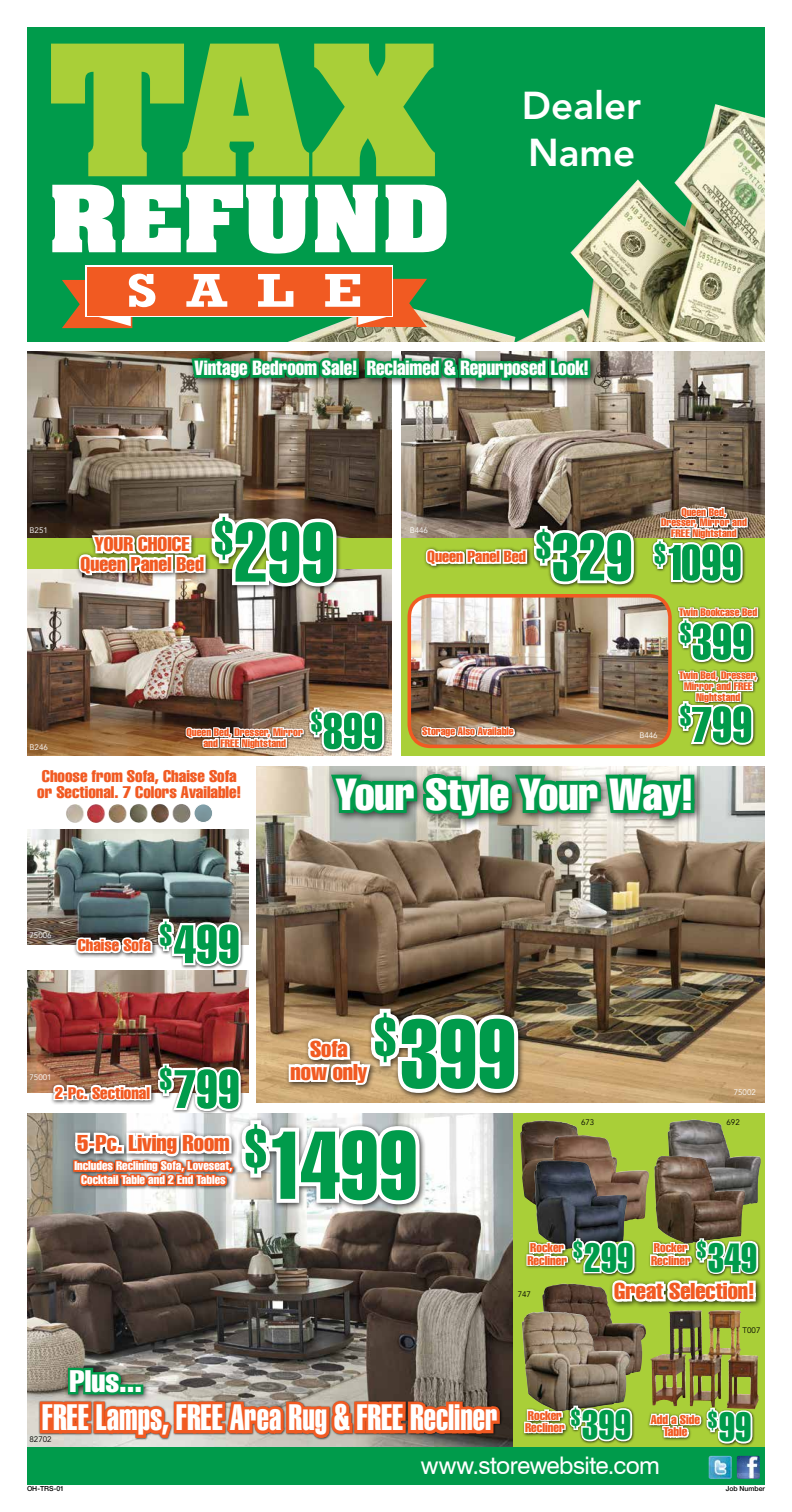
<style>
.page{position:relative;width:792px;height:1512px;background:#fff}
.page>*{position:absolute;margin:0;border:0;box-sizing:border-box;transform-origin:0 0}
.t1{font:700 154.8px "Aachen";color:#a9cf38;scale:1.16 1}
.t2{font:93.4px "Swiss 911 BT Extra Compressed";color:#009b4b;scale:1.1 1}
.t3{font:80.9px "Swiss 911 BT Extra Compressed";color:#009b4b;scale:1.1 1}
.t4{font:700 78.8px "Aachen";color:#fff;scale:1.16 1}
.t5{font:64.7px "Swiss 911 BT Extra Compressed";color:#009b4b;scale:1.1 1}
.t6{font:52.5px "Swiss 911 BT Extra Compressed";color:#009b4b;scale:1.1 1}
.t7{font:48.6px "Swiss 911 BT Extra Compressed";color:#009b4b;scale:1.1 1}
.t8{font:extra-condensed 43.7px "Swiss 911 BT";color:#fff;scale:1.08 1}
.t9{font:800 38.6px/46.3px "Avenir";color:#fff}
.t10{font:35.7px "Swiss 911 BT Extra Compressed";color:#fff}
.t11{font:extra-condensed 30.3px "Swiss 911 BT";color:#fff;scale:1.08 1}
.t12{font:24.3px "Swiss 721 BT";letter-spacing:-.025em;color:#fff}
.t13{font:extra-condensed 22.3px/22.3px "Swiss 911 BT";color:#f15a22;text-align:center;scale:1.08 1}
.t14{font:extra-condensed 20px "Swiss 911 BT";color:#fff}
.t15{font:extra-condensed 19.4px/19.4px "Swiss 911 BT";color:#f15a22;text-align:center;scale:1.08 1}
.t16{font:extra-condensed 16.4px/16.4px "Swiss 911 BT";color:#f15a22;scale:1.08 1}
.t17{font:extra-condensed 16.3px "Swiss 911 BT";color:#f15a22;scale:1.08 1}
.t18{font:extra-condensed 15.5px "Swiss 911 BT";color:#f15a22;scale:1.08 1}
.t19{font:extra-condensed 12.3px/12.3px "Swiss 911 BT";color:#f15a22;scale:1.08 1}
.t20{font:extra-condensed 12.1px/14px "Swiss 911 BT";color:#fff;text-align:center;scale:1.08 1}
.t21{font:extra-condensed 10.6px/10.6px "Swiss 911 BT";color:#f15a22;text-align:center;scale:1.08 1}
.t22{font:8px "Avenir";color:#fff}
.t23{font:8px "Avenir";color:#000}
.t24{font:500 7px "Helvetica Neue";color:#000}
.t25{font:500 6.9px "Helvetica Neue";color:#000}
.s1{font-family:"Swiss 911 BT Extra Compressed";font-stretch:normal;font-size:39.6px;color:#009b4b}
</style>
<div class="page">
<img style="left:401px;top:351px;width:364px;height:186px">
<div style="left:513px;top:1113px;width:252px;height:334px;background:#a9cf38"></div>
<img style="left:522px;top:1120px;width:56px;height:84px">
<img style="left:552px;top:1135px;width:97px;height:85px">
<img style="left:534px;top:1160px;width:95px;height:69px">
<img style="left:668px;top:1120px;width:93px;height:85px">
<img style="left:654px;top:1155px;width:92px;height:74px">
<img style="left:542px;top:1306px;width:104px;height:67px">
<img style="left:522px;top:1312px;width:109px;height:84px">
<img style="left:669px;top:1310px;width:62px;height:22px">
<div style="left:568px;top:1404px;width:67px;height:40px;background:#000;opacity:.75"></div>
<svg style="left:523px;top:1396px;width:111px;height:47px"></svg>
<div style="left:705px;top:1406px;width:50px;height:41px;background:#000;opacity:.75"></div>
<img style="left:648px;top:1332px;width:106px;height:113px">
<div style="left:608px;top:1276px;width:154px;height:32px;background:#9fc234"></div>
<svg style="left:525px;top:1229px;width:235px;height:77px"></svg>
<img style="left:27px;top:1113px;width:486px;height:334px">
<div style="left:238px;top:1116px;width:189px;height:95px;background:#000;opacity:.75"></div>
<svg style="left:37px;top:1298px;width:466px;height:149px"></svg>
<div style="left:27px;top:1447px;width:738px;height:38px;background:#009b4b"></div>
<img style="left:737px;top:1456px;width:23px;height:23px">
<img style="left:709px;top:1456px;width:23px;height:23px">
<img style="left:256px;top:766px;width:509px;height:336px">
<div style="left:326px;top:768px;width:379px;height:61px;background:#000;opacity:.75"></div>
<img style="left:27px;top:829px;width:221px;height:115px">
<img style="left:27px;top:970px;width:221px;height:123px">
<img style="left:157px;top:822px;width:28px;height:1px">
<div style="left:194px;top:804px;width:19px;height:19px;border:1px solid #fff;border-radius:50%"></div>
<div style="left:73px;top:934px;width:84px;height:24px;background:#000;opacity:.75"></div>
<div style="left:156px;top:917px;width:89px;height:53px;background:#000;opacity:.75"></div>
<svg style="left:75px;top:917px;width:168px;height:51px"></svg>
<img style="left:51px;top:1001px;width:471px;height:208px">
<div style="left:27px;top:27px;width:738px;height:315px;background:#009b4b"></div>
<img style="left:288px;top:104px;width:477px;height:238px">
<svg style="left:85px;top:266px;width:308px;height:51px"></svg>
<div style="left:87px;top:267px;width:304px;height:48px;background:#f15a22"></div>
<svg style="left:62px;top:274px;width:93px;height:54px"></svg>
<img style="left:27px;top:351px;width:365px;height:186px">
<img style="left:27px;top:570px;width:50px;height:186px">
<img style="left:186px;top:274px;width:407px;height:132px">
<div style="left:677px;top:606px;width:84px;height:14px;background:#a4c936"></div>
<img style="left:77px;top:471px;width:683px;height:351px">
<h1 class="t1" style="left:49px;top:-1px;width:336px">TAX</h1>
<h3 class="t4" style="left:49px;top:162px;width:347px">REFUND</h3>
<h3 class="t9" style="left:522px;top:83px;width:121px">Dealer<br>Name</h3>
<h3 class="t14" style="left:194px;top:357px;width:396px">Vintage Bedroom Sale! Reclaimed &amp; Repurposed Look!</h3>
<p class="t22" style="left:30px;top:526px;width:20px">B251</p>
<p class="t22" style="left:30px;top:743px;width:20px">B246</p>
<h3 class="t15" style="left:81px;top:535px;width:116px">YOUR CHOICE<br>Queen Panel Bed</h3>
<h3 class="t3" style="left:214px;top:507px;width:112px"><sup>$</sup>299</h3>
<p class="t21" style="left:187px;top:727px;width:109px">Queen Bed, Dresser, Mirror and FREE Nightstand</p>
<h3 class="t7" style="left:311px;top:704px;width:68px"><sup>$</sup>899</h3>
<p class="t22" style="left:410px;top:526px;width:20px">B446</p>
<h3 class="t18" style="left:427px;top:548px;width:93px">Queen Panel Bed</h3>
<p class="t21" style="left:422px;top:726px;width:86px">Storage Also Available</p>
<h3 class="t5" style="left:536px;top:521px;width:90px"><sup>$</sup>329</h3>
<p class="t21" style="left:661px;top:507px;width:81px">Queen Bed,<br>Dresser, Mirror and<br>FREE Nightstand</p>
<h3 class="t7" style="left:654px;top:535px;width:81px"><sup>$</sup>1099</h3>
<p class="t22" style="left:639px;top:730px;width:20px">B446</p>
<p class="t21" style="left:679px;top:607px;width:74px">Twin Bookcase Bed</p>
<h3 class="t7" style="left:680px;top:615px;width:68px"><sup>$</sup>399</h3>
<p class="t21" style="left:679px;top:670px;width:74px">Twin Bed, Dresser,<br>Mirror and FREE<br>Nightstand</p>
<h3 class="t7" style="left:680px;top:697px;width:68px"><sup>$</sup>799</h3>
<h3 class="t16" style="left:37px;top:768px;width:191px">Choose from Sofa, Chaise Sofa or Sectional. 7 Colors Available!</h3>
<h3 class="t8" style="left:337px;top:769px;width:332px">Your Style Your Way!</h3>
<p class="t22" style="left:30px;top:930px;width:24px">75006</p>
<h3 class="t17" style="left:78px;top:936px;width:69px">Chaise Sofa</h3>
<h3 class="t6" style="left:160px;top:915px;width:74px"><sup>$</sup>499</h3>
<p class="t22" style="left:30px;top:1072px;width:24px">75001</p>
<h3 class="t17" style="left:55px;top:1083px;width:90px">2-Pc. Sectional</h3>
<h3 class="t6" style="left:160px;top:1060px;width:74px"><sup>$</sup>799</h3>
<h2 class="t2" style="left:374px;top:1002px;width:131px"><sup>$</sup>399</h2>
<h3 class="t13" style="left:291px;top:1038px;width:73px">Sofa now only</h3>
<h3 class="t13" style="left:77px;top:1132px;width:143px">5-Pc. Living Room</h3>
<h2 class="t2" style="left:244px;top:1113px;width:159px"><sup>$</sup>1499</h2>
<p class="t20" style="left:74px;top:1159px;width:148px">Includes Reclining Sofa, Loveseat,<br>Cocktail Table and 2 End Tables</p>
<p class="t23" style="left:581px;top:1118px;width:15px">673</p>
<p class="t22" style="left:734px;top:1088px;width:24px">75002</p>
<p class="t23" style="left:726px;top:1118px;width:15px">692</p>
<p class="t19" style="left:527px;top:1242px;width:100px">Rocker<br>Recliner <sup>$</sup><span class="s1">299</span></p>
<p class="t19" style="left:651px;top:1242px;width:100px">Rocker<br>Recliner <sup>$</sup><span class="s1">349</span></p>
<h3 class="t11" style="left:70px;top:1364px;width:69px">Plus...</h3>
<h3 class="t10" style="left:42px;top:1398px;width:457px">FREE Lamps, FREE Area Rug &amp; FREE Recliner</h3>
<p class="t23" style="left:30px;top:1435px;width:24px">82702</p>
<p class="t23" style="left:518px;top:1290px;width:15px">747</p>
<h3 class="t13" style="left:614px;top:1280px;width:132px">Great Selection!</h3>
<p class="t23" style="left:743px;top:1326px;width:19px">T007</p>
<p class="t19" style="left:525px;top:1409px;width:100px">Rocker<br>Recliner <sup>$</sup><span class="s1">399</span></p>
<p class="t19" style="left:663px;top:1414px;width:83px;text-indent:-13px">Add a Side<br>Table <sup>$</sup><span class="s1">99</span></p>
<h3 class="t12" style="left:421px;top:1449px;width:241px">www.storewebsite.com</h3>
<p class="t24" style="left:27px;top:1485px;width:39px">OH-TRS-01</p>
<p class="t25" style="left:726px;top:1485px;width:41px">Job Number</p>
</div>
